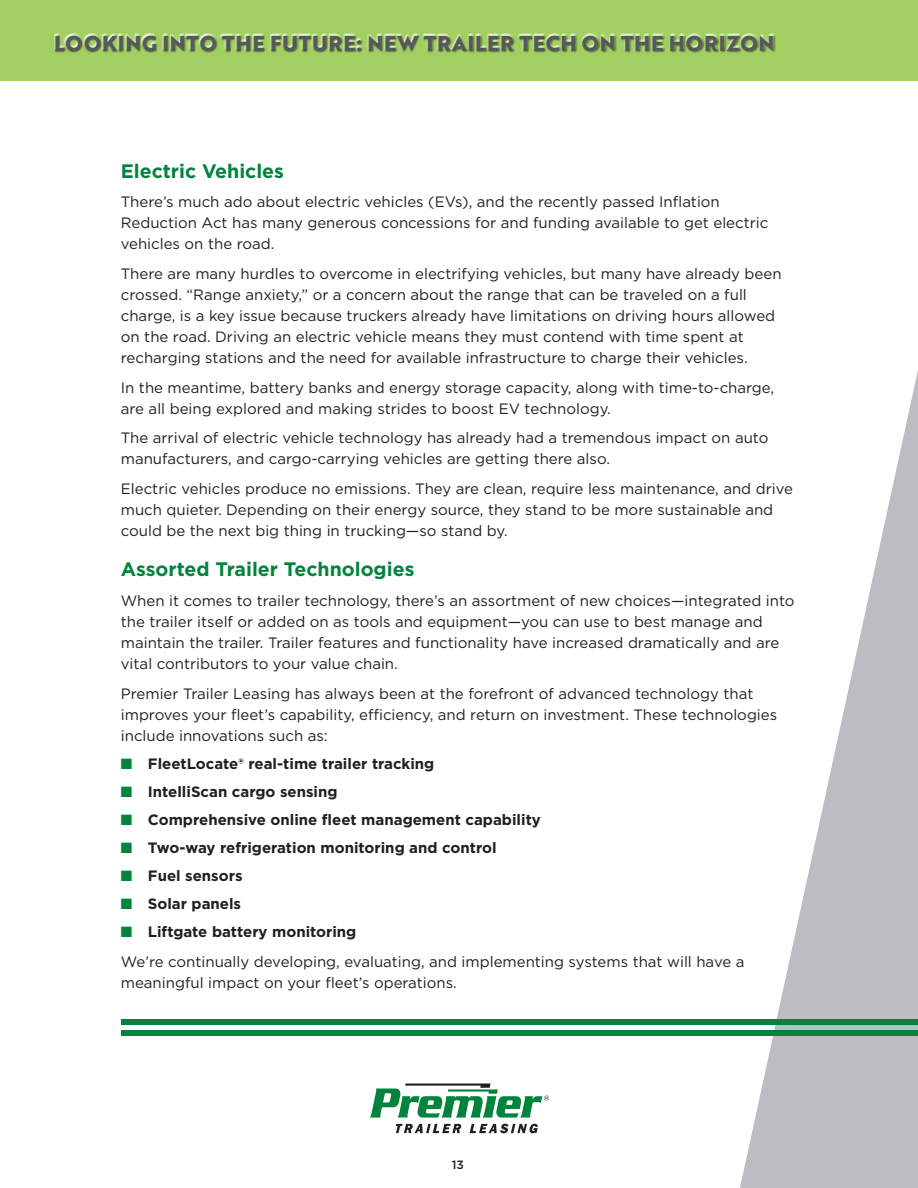
<style>
.page{position:relative;width:918px;height:1188px;background:#fff}
.page>*{position:absolute;margin:0;border:0;box-sizing:border-box;transform-origin:0 0}
.t1{font:700 21px "Brother 1816 Extra";letter-spacing:.04em;color:#57585a}
.sub_subhead{font:700 19.5px "Gotham";color:#00843d}
.body_copy{font:700 19.5px "Gotham";color:#00843d}
.body_copy-2{font:15px/21px "Gotham";color:#231f20}
.body_copy-3{font:700 15px "Gotham";color:#231f20}
.body_copy-4{font:500 12px "Gotham";color:#231f20}
.s1{color:#00843d}
</style>
<div class="page">
<div style="left:0;top:0;width:918px;height:81px;background:#a2cf62"></div>
<svg style="left:396px;top:1124px;width:65px;height:9px"></svg>
<svg style="left:470px;top:1124px;width:68px;height:9px"></svg>
<svg style="left:370px;top:1084px;width:178px;height:34px"></svg>
<svg style="left:737px;top:371px;width:181px;height:817px"></svg>
<div style="left:122px;top:1020px;width:796px;height:5px;background:#00843d"></div>
<div style="left:122px;top:1030px;width:796px;height:5px;background:#00843d"></div>
<svg style="left:54px;top:33px;width:720px;height:1px"></svg>
<div style="left:54px;top:34px;width:722px;height:19px;background:#231f20;opacity:.44"></div>
<h1 class="t1" style="left:54px;top:27px;width:722px">LOOKING INTO THE FUTURE: NEW TRAILER TECH ON THE HORIZON</h1>
<p class="body_copy" style="left:121px;top:158px;width:165px">Electric Vehicles</p>
<p class="body_copy-2" style="left:121px;top:191px;width:649px">There’s much ado about electric vehicles (EVs), and the recently passed Inflation<br>Reduction Act has many generous concessions for and funding available to get electric vehicles on the road.</p>
<p class="body_copy-2" style="left:121px;top:263px;width:662px">There are many hurdles to overcome in electrifying vehicles, but many have already been crossed. “Range anxiety,” or a concern about the range that can be traveled on a full charge, is a key issue because truckers already have limitations on driving hours allowed on the road. Driving an electric vehicle means they must contend with time spent at recharging stations and the need for available infrastructure to charge their vehicles.</p>
<p class="body_copy-2" style="left:121px;top:376px;width:655px">In the meantime, battery banks and energy storage capacity, along with time-to-charge, are all being explored and making strides to boost EV technology.</p>
<p class="body_copy-2" style="left:121px;top:427px;width:649px">The arrival of electric vehicle technology has already had a tremendous impact on auto manufacturers, and cargo-carrying vehicles are getting there also.</p>
<p class="body_copy-2" style="left:121px;top:478px;width:674px">Electric vehicles produce no emissions. They are clean, require less maintenance, and drive much quieter. Depending on their energy source, they stand to be more sustainable and could be the next big thing in trucking—so stand by.</p>
<p class="sub_subhead" style="left:121px;top:556px;width:295px">Assorted Trailer Technologies</p>
<p class="body_copy-2" style="left:121px;top:590px;width:675px">When it comes to trailer technology, there’s an assortment of new choices—integrated into the trailer itself or added on as tools and equipment—you can use to best manage and maintain the trailer. Trailer features and functionality have increased dramatically and are vital contributors to your value chain.</p>
<p class="body_copy-2" style="left:121px;top:682px;width:658px">Premier Trailer Leasing has always been at the forefront of advanced technology that improves your fleet’s capability, efficiency, and return on investment. These technologies include innovations such as:</p>
<p class="body_copy-3" style="left:121px;top:753px;width:315px"><span class="s1">■</span> FleetLocate® real-time trailer tracking</p>
<p class="body_copy-3" style="left:121px;top:782px;width:218px"><span class="s1">■</span> IntelliScan cargo sensing</p>
<p class="body_copy-3" style="left:121px;top:810px;width:422px"><span class="s1">■</span> Comprehensive online fleet management capability</p>
<p class="body_copy-3" style="left:121px;top:838px;width:377px"><span class="s1">■</span> Two-way refrigeration monitoring and control</p>
<p class="body_copy-3" style="left:121px;top:866px;width:123px"><span class="s1">■</span> Fuel sensors</p>
<p class="body_copy-3" style="left:121px;top:894px;width:122px"><span class="s1">■</span> Solar panels</p>
<p class="body_copy-3" style="left:121px;top:922px;width:237px"><span class="s1">■</span> Liftgate battery monitoring</p>
<p class="body_copy-2" style="left:121px;top:951px;width:625px">We’re continually developing, evaluating, and implementing systems that will have a meaningful impact on your fleet’s operations.</p>
<p class="body_copy-4" style="left:452px;top:1157px;width:14px">13</p>
</div>
